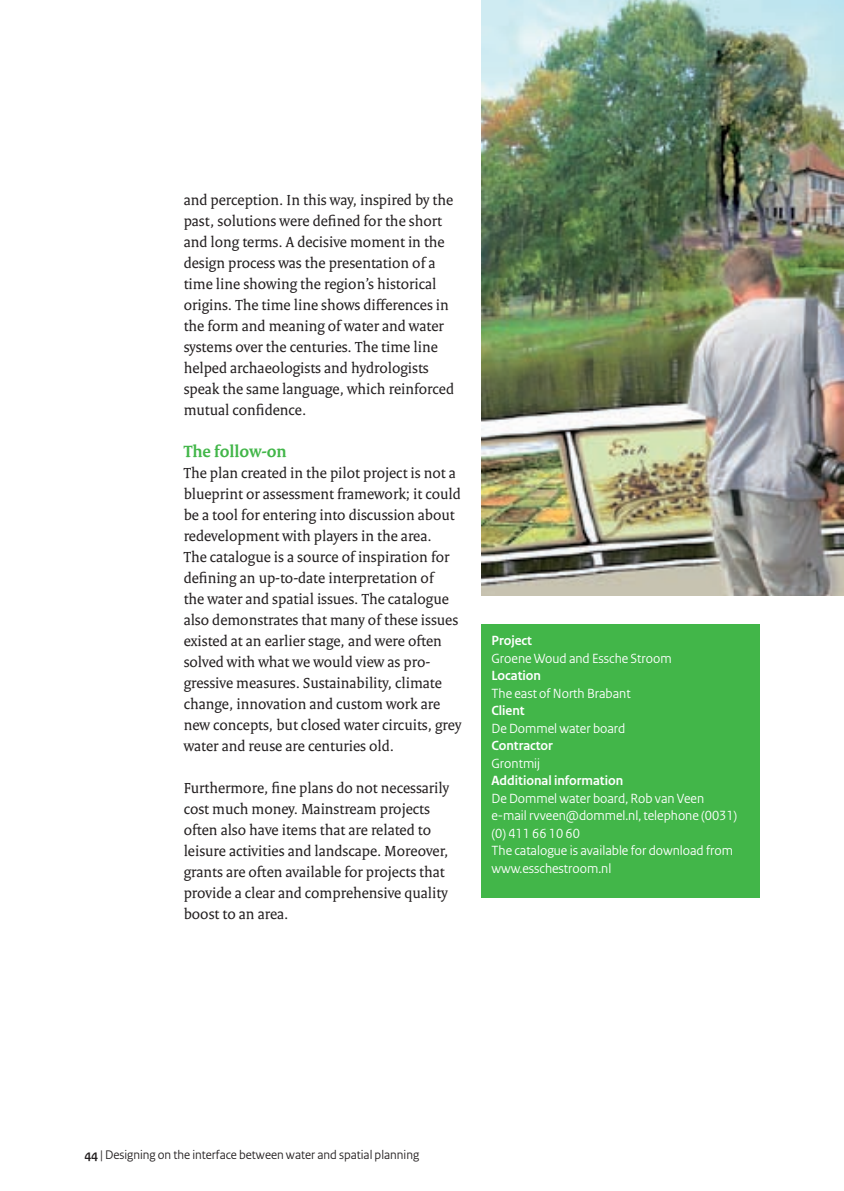
<style>
.page{position:relative;width:844px;height:1191px;background:#fff}
.page>*{position:absolute;margin:0;border:0;box-sizing:border-box;transform-origin:0 0}
.t1{font:700 17.5px "Rijksoverheid Serif";color:#42b649}
.t2{font:15.75px/21px "Rijksoverheid Serif";color:#231f20}
.t3{font:14px/17.5px "Rijksoverheid Sans";color:#fff}
.t4{font:700 14px "Rijksoverheid Sans";color:#fff}
.t5{font:13.12px "Rijksoverheid Sans";color:#231f20}
.s1{font-weight:700}
</style>
<div class="page">
<div style="left:481px;top:625px;width:278px;height:273px;background:#42b649"></div>
<img style="left:481px;top:0;width:362px;height:595px">
<p class="t2" style="left:184px;top:189px;width:272px">and perception. In this way, inspired by the past, solutions were defined for the short and long terms. A decisive moment in the design process was the presentation of a time line showing the region’s historical origins. The time line shows differences in the form and meaning of water and water systems over the centuries. The time line helped archaeologists and hydrologists speak the same language, which reinforced mutual confidence.</p>
<p class="t1" style="left:184px;top:440px;width:105px">The follow-on</p>
<p class="t2" style="left:184px;top:462px;width:279px">The plan created in the pilot project is not a blueprint or assessment framework; it could be a tool for entering into discussion about redevelopment with players in the area.<br>The catalogue is a source of inspiration for defining an up-to-date interpretation of<br>the water and spatial issues. The catalogue also demonstrates that many of these issues existed at an earlier stage, and were often solved with what we would view as pro&shy;gressive measures. Sustainability, climate change, innovation and custom work are new concepts, but closed water circuits, grey water and reuse are centuries old.</p>
<p class="t2" style="left:184px;top:777px;width:267px">Furthermore, fine plans do not necessarily cost much money. Mainstream projects often also have items that are related to leisure activities and landscape. Moreover, grants are often available for projects that provide a clear and comprehensive quality boost to an area.</p>
<p class="t4" style="left:491px;top:633px;width:42px">Project</p>
<p class="t3" style="left:491px;top:649px;width:181px">Groene Woud and Essche Stroom</p>
<p class="t4" style="left:491px;top:668px;width:51px">Location</p>
<p class="t3" style="left:491px;top:684px;width:141px">The east of North Brabant</p>
<p class="t4" style="left:491px;top:703px;width:35px">Client</p>
<p class="t3" style="left:491px;top:719px;width:135px">De Dommel water board</p>
<p class="t4" style="left:491px;top:738px;width:63px">Contractor</p>
<p class="t3" style="left:491px;top:754px;width:50px">Grontmij</p>
<p class="t4" style="left:491px;top:773px;width:133px">Additional information</p>
<p class="t3" style="left:491px;top:789px;width:247px">De Dommel water board, Rob van Veen e-mail rvveen@dommel.nl, telephone (0031) (0) 411 66 10 60<br>The catalogue is available for download from www.esschestroom.nl</p>
<p class="t5" style="left:84px;top:1146px;width:336px"><span class="s1">44</span> | Designing on the interface between water and spatial planning</p>
</div>
